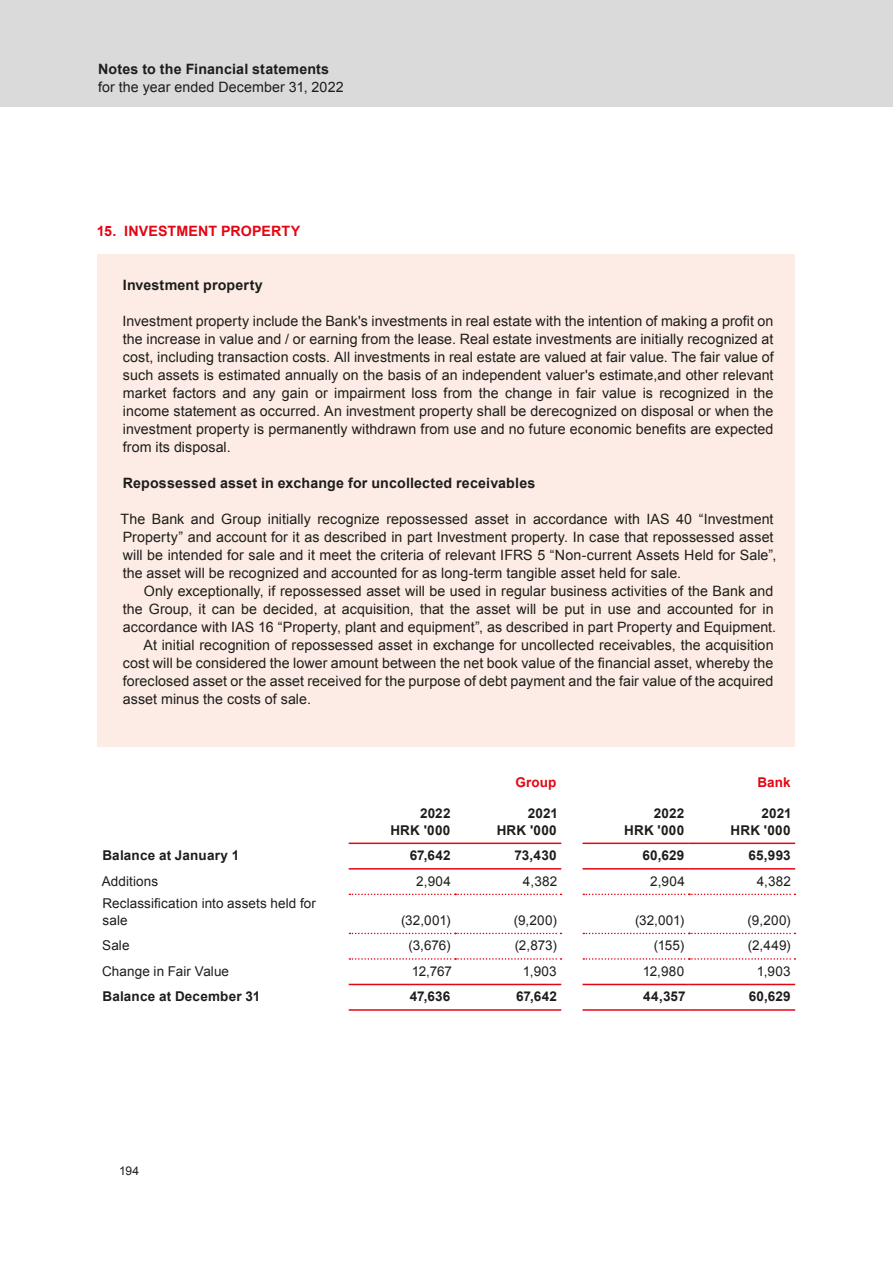
<style>
.page{position:relative;width:893px;height:1263px;background:#fff}
.page>*{position:absolute;margin:0;border:0;box-sizing:border-box;transform-origin:0 0}
.t1{font:14.25px/18px "Arial";letter-spacing:.005em;color:#1d1d1b;text-align:justify}
.t2{font:700 14.25px "Arial";letter-spacing:.01em;color:#1d1d1b}
.t3{font:700 14.25px "Arial";letter-spacing:.005em;color:#e30613}
.t4{font:13.5px/16.5px "Arial";letter-spacing:.005em;color:#1d1d1b}
.t5{font:700 13.5px/16.5px "Arial";letter-spacing:.015em;color:#1d1d1b;text-align:right}
.t6{font:700 13.5px "Arial";letter-spacing:.01em;color:#e30613}
.t7{font:12px "Arial";color:#1d1d1b}
</style>
<div class="page">
<div style="left:0;top:0;width:893px;height:107px;background:#dadada"></div>
<div style="left:98px;top:254px;width:697px;height:493px;background:#fdece5"></div>
<hr style="left:349px;top:868px;width:106px;height:1px;background:#e30613">
<hr style="left:455px;top:868px;width:106px;height:1px;background:#e30613">
<hr style="left:583px;top:868px;width:106px;height:1px;background:#e30613">
<hr style="left:689px;top:868px;width:106px;height:1px;background:#e30613">
<hr style="left:349px;top:1009px;width:106px;height:2px;background:#e30613">
<hr style="left:455px;top:1009px;width:106px;height:2px;background:#e30613">
<hr style="left:583px;top:1009px;width:106px;height:2px;background:#e30613">
<hr style="left:689px;top:1009px;width:106px;height:2px;background:#e30613">
<svg style="left:349px;top:893px;width:213px;height:2px"></svg>
<svg style="left:583px;top:893px;width:212px;height:2px"></svg>
<svg style="left:349px;top:933px;width:213px;height:1px"></svg>
<svg style="left:583px;top:933px;width:212px;height:1px"></svg>
<svg style="left:349px;top:958px;width:213px;height:2px"></svg>
<svg style="left:583px;top:958px;width:212px;height:2px"></svg>
<hr style="left:349px;top:842px;width:106px;height:2px;background:#e30613">
<hr style="left:455px;top:842px;width:106px;height:2px;background:#e30613">
<hr style="left:583px;top:842px;width:106px;height:2px;background:#e30613">
<hr style="left:689px;top:842px;width:106px;height:2px;background:#e30613">
<hr style="left:349px;top:984px;width:106px;height:1px;background:#e30613">
<hr style="left:455px;top:984px;width:106px;height:1px;background:#e30613">
<hr style="left:583px;top:984px;width:106px;height:1px;background:#e30613">
<hr style="left:689px;top:984px;width:106px;height:1px;background:#e30613">
<p class="t2" style="left:98px;top:60px;width:233px">Notes to the Financial statements</p>
<p class="t1" style="left:98px;top:78px;width:247px">for the year ended December 31, 2022</p>
<p class="t3" style="left:97px;top:221px;width:205px">15. INVESTMENT PROPERTY</p>
<p class="t2" style="left:123px;top:275px;width:142px">Investment property</p>
<p class="t1" style="left:123px;top:312px;width:653px">Investment property include the Bank's investments in real estate with the intention of making a profit on the increase in value and / or earning from the lease. Real estate investments are initially recognized at cost, including transaction costs. All investments in real estate are valued at fair value. The fair value of such assets is estimated annually on the basis of an independent valuer's estimate,and other relevant market factors and any gain or impairment loss from the change in fair value is recognized in the income statement as occurred. An investment property shall be derecognized on disposal or when the investment property is permanently withdrawn from use and no future economic benefits are expected from its disposal.</p>
<p class="t2" style="left:123px;top:473px;width:414px">Repossessed asset in exchange for uncollected receivables</p>
<p class="t1" style="left:121px;top:510px;width:657px;text-align:left">The Bank and Group initially recognize repossessed asset in accordance with IAS 40 “Investment Property” and account for it as described in part Investment property. In case that repossessed asset will be intended for sale and it meet the criteria of relevant IFRS 5 “Non-current Assets Held for Sale”, the asset will be recognized and accounted for as long-term tangible asset held for sale.</p>
<p class="t1" style="left:144px;top:582px;width:631px">Only exceptionally, if repossessed asset will be used in regular business activities of the Bank and</p>
<p class="t1" style="left:123px;top:600px;width:652px">the Group, it can be decided, at acquisition, that the asset will be put in use and accounted for in</p>
<p class="t1" style="left:123px;top:618px;width:655px">accordance with IAS 16 “Property, plant and equipment”, as described in part Property and Equipment.</p>
<p class="t1" style="left:143px;top:636px;width:632px">At initial recognition of repossessed asset in exchange for uncollected receivables, the acquisition</p>
<p class="t1" style="left:123px;top:654px;width:652px">cost will be considered the lower amount between the net book value of the financial asset, whereby the</p>
<p class="t1" style="left:123px;top:672px;width:652px">foreclosed asset or the asset received for the purpose of debt payment and the fair value of the acquired</p>
<p class="t1" style="left:123px;top:690px;width:190px">asset minus the costs of sale.</p>
<p class="t6" style="left:515px;top:773px;width:43px">Group</p>
<p class="t6" style="left:757px;top:773px;width:35px">Bank</p>
<p class="t5" style="left:390px;top:806px;width:62px">2022<br>HRK '000</p>
<p class="t5" style="left:497px;top:806px;width:63px">2021<br>HRK '000</p>
<p class="t5" style="left:624px;top:806px;width:62px">2022<br>HRK '000</p>
<p class="t5" style="left:731px;top:806px;width:63px">2021<br>HRK '000</p>
<p class="t5" style="left:102px;top:848px;width:138px">Balance at January 1</p>
<p class="t5" style="left:410px;top:848px;width:42px">67,642</p>
<p class="t5" style="left:514px;top:848px;width:44px">73,430</p>
<p class="t5" style="left:642px;top:848px;width:43px">60,629</p>
<p class="t5" style="left:748px;top:848px;width:44px">65,993</p>
<p class="t4" style="left:102px;top:873px;width:58px">Additions</p>
<p class="t4" style="left:416px;top:873px;width:36px">2,904</p>
<p class="t4" style="left:523px;top:873px;width:36px">4,382</p>
<p class="t4" style="left:650px;top:873px;width:36px">2,904</p>
<p class="t4" style="left:757px;top:873px;width:36px">4,382</p>
<p class="t4" style="left:102px;top:895px;width:215px">Reclassification into assets held for sale</p>
<p class="t4" style="left:401px;top:912px;width:51px">(32,001)</p>
<p class="t4" style="left:514px;top:912px;width:45px">(9,200)</p>
<p class="t4" style="left:635px;top:912px;width:51px">(32,001)</p>
<p class="t4" style="left:748px;top:912px;width:45px">(9,200)</p>
<p class="t4" style="left:102px;top:937px;width:29px">Sale</p>
<p class="t4" style="left:408px;top:937px;width:44px">(3,676)</p>
<p class="t4" style="left:515px;top:937px;width:44px">(2,873)</p>
<p class="t4" style="left:654px;top:937px;width:32px">(155)</p>
<p class="t4" style="left:748px;top:937px;width:44px">(2,449)</p>
<p class="t4" style="left:102px;top:963px;width:128px">Change in Fair Value</p>
<p class="t4" style="left:412px;top:963px;width:42px">12,767</p>
<p class="t4" style="left:523px;top:963px;width:35px">1,903</p>
<p class="t4" style="left:643px;top:963px;width:43px">12,980</p>
<p class="t4" style="left:757px;top:963px;width:35px">1,903</p>
<p class="t5" style="left:102px;top:989px;width:159px">Balance at December 31</p>
<p class="t5" style="left:410px;top:989px;width:42px">47,636</p>
<p class="t5" style="left:516px;top:989px;width:42px">67,642</p>
<p class="t5" style="left:643px;top:989px;width:44px">44,357</p>
<p class="t5" style="left:749px;top:989px;width:43px">60,629</p>
<p class="t7" style="left:119px;top:1162px;width:22px">194</p>
</div>
